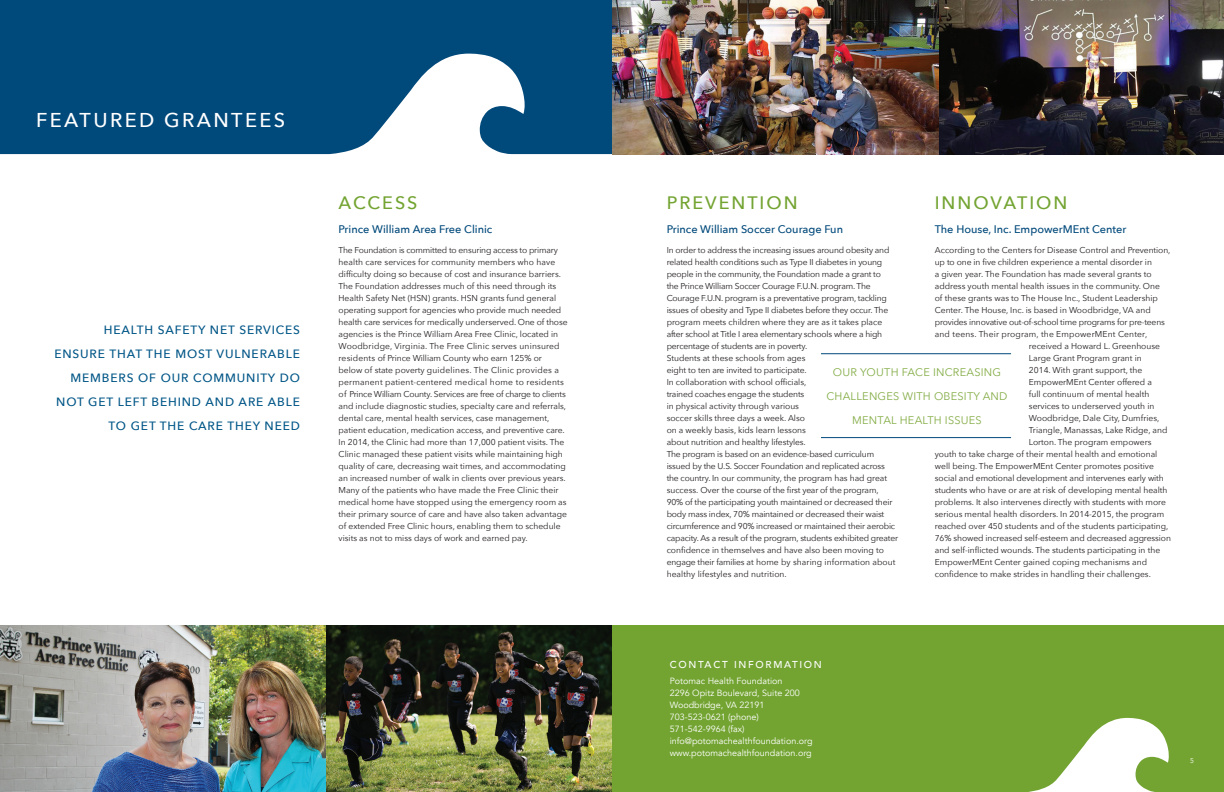
<style>
.page{position:relative;width:1224px;height:792px;background:#fff}
.page>*{position:absolute;margin:0;border:0;box-sizing:border-box;transform-origin:0 0}
.t1{font:500 20px "Avenir Next";letter-spacing:.12em;color:#fff}
.t2{font:500 18px "Avenir Next";letter-spacing:.11em;color:#73a432}
.t3{font:500 12px/24px "Avenir Next";letter-spacing:.07em;color:#005687;text-align:right}
.t4{font:500 11px "Avenir Next";color:#00497b}
.t5{font:11px/24px "Avenir Next";letter-spacing:.02em;color:#83ac45;text-align:center}
.t6{font:500 10px "Avenir";letter-spacing:.17em;color:#fff}
.t7{font:9px/12px "Avenir";color:#fff}
.t8{font:8.5px/12px "Avenir Next";color:#231f20}
.t9{font:8.5px/12px "Avenir Next";letter-spacing:-.02em;color:#231f20}
.t10{font:8.5px "Avenir Next";letter-spacing:.02em;color:#231f20}
.t11{font:300 7px "Avenir";color:#fff}
</style>
<div class="page">
<svg style="left:0;top:0;width:612px;height:154px;background:#1b5c89"></svg>
<img style="left:0;top:626px;width:612px;height:166px">
<div style="left:612px;top:626px;width:612px;height:166px;background:#73a432"></div>
<img style="left:612px;top:0;width:612px;height:154px">
<svg style="left:1029px;top:718px;width:140px;height:74px"></svg>
<hr style="left:821px;top:353px;width:190px;height:1px;background:#00497b">
<hr style="left:821px;top:437px;width:190px;height:1px;background:#00497b">
<h1 class="t1" style="left:36px;top:103px;width:251px">FEATURED GRANTEES</h1>
<h3 class="t3" style="left:54px;top:318px;width:247px">HEALTH SAFETY NET SERVICES<br>ENSURE THAT THE MOST VULNERABLE<br>MEMBERS OF OUR COMMUNITY DO<br>NOT GET LEFT BEHIND AND ARE ABLE<br>TO GET THE CARE THEY NEED</h3>
<h2 class="t2" style="left:339px;top:187px;width:80px">ACCESS</h2>
<p class="t4" style="left:339px;top:220px;width:155px">Prince William Area Free Clinic</p>
<p class="t8" style="left:339px;top:244px;width:231px">The Foundation is committed to ensuring access to primary health care services for community members who have difficulty doing so because of cost and insurance barriers.<br>The Foundation addresses much of this need through its Health Safety Net (HSN) grants. HSN grants fund general operating support for agencies who provide much needed health care services for medically underserved. One of those agencies is the Prince William Area Free Clinic, located in Woodbridge, Virginia. The Free Clinic serves uninsured residents of Prince William County who earn 125% or below of state poverty guidelines. The Clinic provides a permanent patient-centered medical home to residents of Prince William County. Services are free of charge to clients and include diagnostic studies, specialty care and referrals, dental care, mental health services, case management, patient education, medication access, and preventive care.<br>In 2014, the Clinic had more than 17,000 patient visits. The Clinic managed these patient visits while maintaining high quality of care, decreasing wait times, and accommodating an increased number of walk in clients over previous years.<br>Many of the patients who have made the Free Clinic their medical home have stopped using the emergency room as their primary source of care and have also taken advantage of extended Free Clinic hours, enabling them to schedule visits as not to miss days of work and earned pay.</p>
<h2 class="t2" style="left:667px;top:187px;width:132px">PREVENTION</h2>
<p class="t4" style="left:667px;top:220px;width:178px">Prince William Soccer Courage Fun</p>
<h2 class="t2" style="left:935px;top:187px;width:134px">INNOVATION</h2>
<p class="t4" style="left:935px;top:220px;width:193px">The House, Inc. EmpowerMEnt Center</p>
<p class="t8" style="left:935px;top:244px;width:237px">According to the Centers for Disease Control and Prevention,</p>
<p class="t8" style="left:935px;top:256px;width:219px">up to one in five children experience a mental disorder in</p>
<p class="t8" style="left:935px;top:268px;width:218px">a given year. The Foundation has made several grants to</p>
<p class="t8" style="left:935px;top:280px;width:227px">address youth mental health issues in the community. One</p>
<p class="t8" style="left:935px;top:292px;width:225px">of these grants was to The House Inc., Student Leadership</p>
<p class="t8" style="left:935px;top:304px;width:217px">Center. The House, Inc. is based in Woodbridge, VA and</p>
<p class="t9" style="left:935px;top:316px;width:232px">provides innovative out-of-school time programs for pre-teens</p>
<p class="t10" style="left:935px;top:327px;width:214px">and teens. Their program, the EmpowerMEnt Center,</p>
<p class="t8" style="left:1029px;top:340px;width:133px">received a Howard L. Greenhouse</p>
<p class="t8" style="left:1029px;top:352px;width:114px">Large Grant Program grant in</p>
<p class="t8" style="left:1029px;top:364px;width:115px">2014. With grant support, the</p>
<p class="t8" style="left:1029px;top:376px;width:125px">EmpowerMEnt Center offered a</p>
<p class="t8" style="left:1029px;top:388px;width:122px">full continuum of mental health</p>
<p class="t8" style="left:1029px;top:400px;width:127px">services to underserved youth in</p>
<p class="t8" style="left:1029px;top:412px;width:132px">Woodbridge, Dale City, Dumfries,</p>
<p class="t8" style="left:1029px;top:424px;width:140px">Triangle, Manassas, Lake Ridge, and</p>
<p class="t8" style="left:1029px;top:436px;width:124px">Lorton. The program empowers</p>
<p class="t8" style="left:935px;top:448px;width:224px">youth to take charge of their mental health and emotional</p>
<p class="t8" style="left:935px;top:460px;width:221px">well being. The EmpowerMEnt Center promotes positive</p>
<p class="t8" style="left:935px;top:472px;width:231px">social and emotional development and intervenes early with</p>
<p class="t8" style="left:935px;top:484px;width:234px">students who have or are at risk of developing mental health</p>
<p class="t8" style="left:935px;top:496px;width:233px">problems. It also intervenes directly with students with more</p>
<p class="t8" style="left:935px;top:508px;width:231px">serious mental health disorders. In 2014-2015, the program</p>
<p class="t8" style="left:935px;top:520px;width:235px">reached over 450 students and of the students participating,</p>
<p class="t8" style="left:935px;top:532px;width:238px">76% showed increased self-esteem and decreased aggression</p>
<p class="t8" style="left:935px;top:544px;width:227px">and self-inflicted wounds. The students participating in the</p>
<p class="t8" style="left:935px;top:556px;width:214px">EmpowerMEnt Center gained coping mechanisms and</p>
<p class="t8" style="left:935px;top:568px;width:218px">confidence to make strides in handling their challenges.</p>
<p class="t9" style="left:667px;top:244px;width:233px">In order to address the increasing issues around obesity and related health conditions such as Type II diabetes in young people in the community, the Foundation made a grant to<br>the Prince William Soccer Courage F.U.N. program. The Courage F.U.N. program is a preventative program, tackling issues of obesity and Type II diabetes before they occur. The program meets children where they are as it takes place after school at Title I area elementary schools where a high percentage of students are in poverty.<br>Students at these schools from ages<br>eight to ten are invited to participate.<br>In collaboration with school officials,<br>trained coaches engage the students<br>in physical activity through various<br>soccer skills three days a week. Also<br>on a weekly basis, kids learn lessons<br>about nutrition and healthy lifestyles.<br>The program is based on an evidence-based curriculum issued by the U.S. Soccer Foundation and replicated across the country. In our community, the program has had great success. Over the course of the first year of the program,<br>90% of the participating youth maintained or decreased their body mass index, 70% maintained or decreased their waist circumference and 90% increased or maintained their aerobic capacity. As a result of the program, students exhibited greater confidence in themselves and have also been moving to engage their families at home by sharing information about healthy lifestyles and nutrition.</p>
<p class="t5" style="left:826px;top:360px;width:183px">OUR YOUTH FACE INCREASING<br>CHALLENGES WITH OBESITY AND<br>MENTAL HEALTH ISSUES</p>
<p class="t6" style="left:670px;top:655px;width:154px">CONTACT INFORMATION</p>
<p class="t7" style="left:670px;top:675px;width:144px">Potomac Health Foundation<br>2296 Opitz Boulevard, Suite 200<br>Woodbridge, VA 22191<br>703-523-0621 (phone)<br>571-542-9964 (fax) info@potomachealthfoundation.org www.potomachealthfoundation.org</p>
<p class="t11" style="left:1190px;top:756px;width:5px">5</p>
</div>
